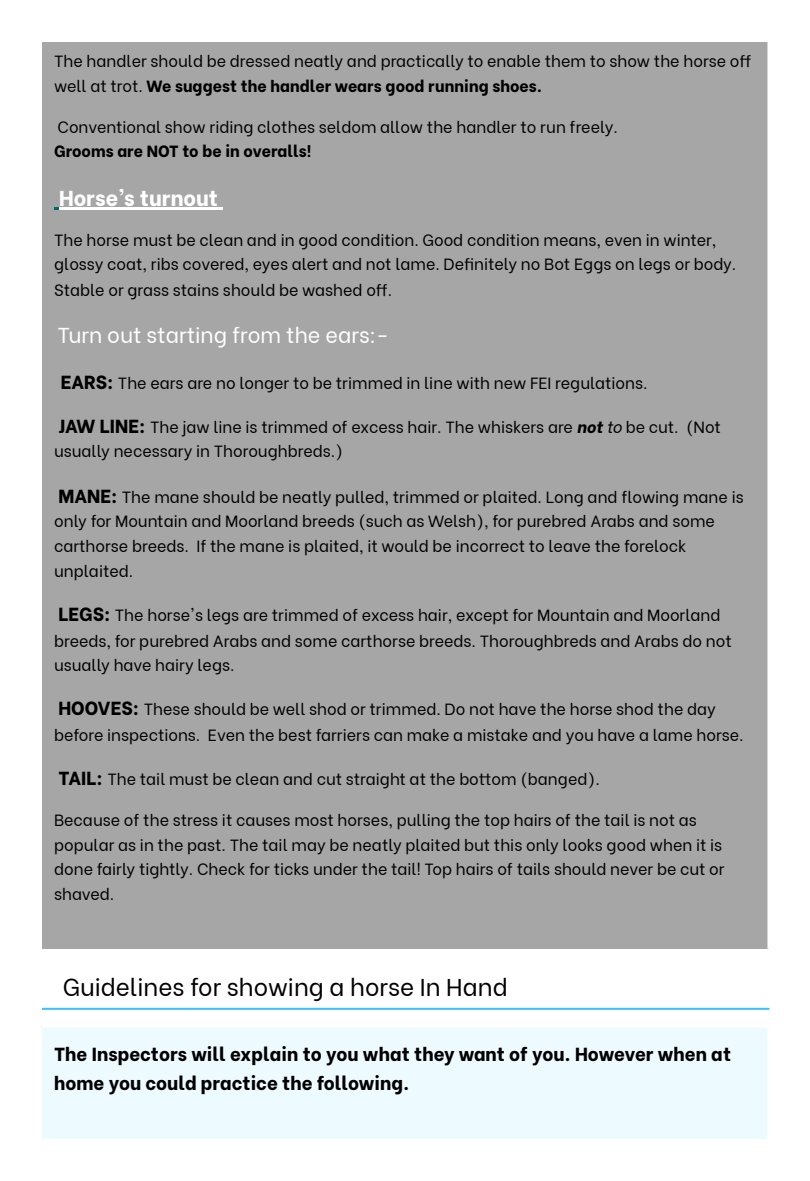
<style>
.page{position:relative;width:810px;height:1181px;background:#fff}
.page>*{position:absolute;margin:0;border:0;box-sizing:border-box;transform-origin:0 0}
.t1{font:24.3px "Be Vietnam";color:#000}
.t2{font:21.6px "Be Vietnam";color:#fff}
.t3{font:800 21.6px "Be Vietnam";color:#fff}
.t4{font:800 18.9px/29.2px "Be Vietnam";color:#000}
.t5{font:16.2px/24.6px "Be Vietnam";color:#000}
.s1{font-weight:800}
.s2{font-weight:800;font-size:18.9px}
.s3{font-weight:800;font-style:italic}
.s4{font-style:italic}
</style>
<div class="page">
<div style="left:42px;top:42px;width:727px;height:906px;background:#a6a6a6"></div>
<hr style="left:59px;top:208px;width:159px;height:2px;background:#fff">
<hr style="left:767px;top:42px;width:2px;height:906px;background:#fff">
<hr style="left:42px;top:42px;width:727px;height:1px;background:#fff">
<hr style="left:42px;top:1007px;width:727px;height:2px;background:#3cc0ff">
<div style="left:42px;top:1026px;width:727px;height:112px;background:#edfaff"></div>
<hr style="left:767px;top:1027px;width:2px;height:111px;background:#fff">
<hr style="left:42px;top:1025px;width:727px;height:2px;background:#fff">
<p class="t5" style="left:54px;top:48px;width:692px">The handler should be dressed neatly and practically to enable them to show the horse off well at trot. <span class="s1">We suggest the handler wears good running shoes.</span></p>
<p class="t5" style="left:54px;top:113px;width:565px">Conventional show riding clothes seldom allow the handler to run freely.<br><span class="s1">Grooms are NOT to be in overalls!</span></p>
<p class="t3" style="left:59px;top:180px;width:161px">Horse’s turnout</p>
<p class="t5" style="left:54px;top:226px;width:683px">The horse must be clean and in good condition. Good condition means, even in winter, glossy coat, ribs covered, eyes alert and not lame. Definitely no Bot Eggs on legs or body.<br>Stable or grass stains should be washed off.</p>
<p class="t2" style="left:58px;top:317px;width:333px">Turn out starting from the ears:-</p>
<p class="t5" style="left:61px;top:369px;width:588px"><span class="s2">EARS:</span> The ears are no longer to be trimmed in line with new FEI regulations.</p>
<p class="t5" style="left:54px;top:413px;width:668px"><span class="s2">JAW LINE:</span> The jaw line is trimmed of excess hair. The whiskers are <span class="s3">not</span> <span class="s4">to</span> be cut. (Not usually necessary in Thoroughbreds.)</p>
<p class="t5" style="left:54px;top:483px;width:691px"><span class="s2">MANE:</span> The mane should be neatly pulled, trimmed or plaited. Long and flowing mane is only for Mountain and Moorland breeds (such as Welsh), for purebred Arabs and some carthorse breeds. If the mane is plaited, it would be incorrect to leave the forelock unplaited.</p>
<p class="t5" style="left:54px;top:601px;width:679px"><span class="s2">LEGS:</span> The horse's legs are trimmed of excess hair, except for Mountain and Moorland breeds, for purebred Arabs and some carthorse breeds. Thoroughbreds and Arabs do not usually have hairy legs.</p>
<p class="t5" style="left:54px;top:695px;width:691px;line-height:25.2px"><span class="s2">HOOVES:</span> These should be well shod or trimmed. Do not have the horse shod the day before inspections. Even the best farriers can make a mistake and you have a lame horse.</p>
<p class="t5" style="left:58px;top:765px;width:543px"><span class="s2">TAIL:</span> The tail must be clean and cut straight at the bottom (banged).</p>
<p class="t5" style="left:54px;top:806px;width:672px">Because of the stress it causes most horses, pulling the top hairs of the tail is not as popular as in the past. The tail may be neatly plaited but this only looks good when it is done fairly tightly. Check for ticks under the tail! Top hairs of tails should never be cut or shaved.</p>
<p class="t1" style="left:63px;top:967px;width:446px">Guidelines for showing a horse In Hand</p>
<p class="t4" style="left:54px;top:1037px;width:679px">The Inspectors will explain to you what they want of you. However when at home you could practice the following.</p>
</div>
